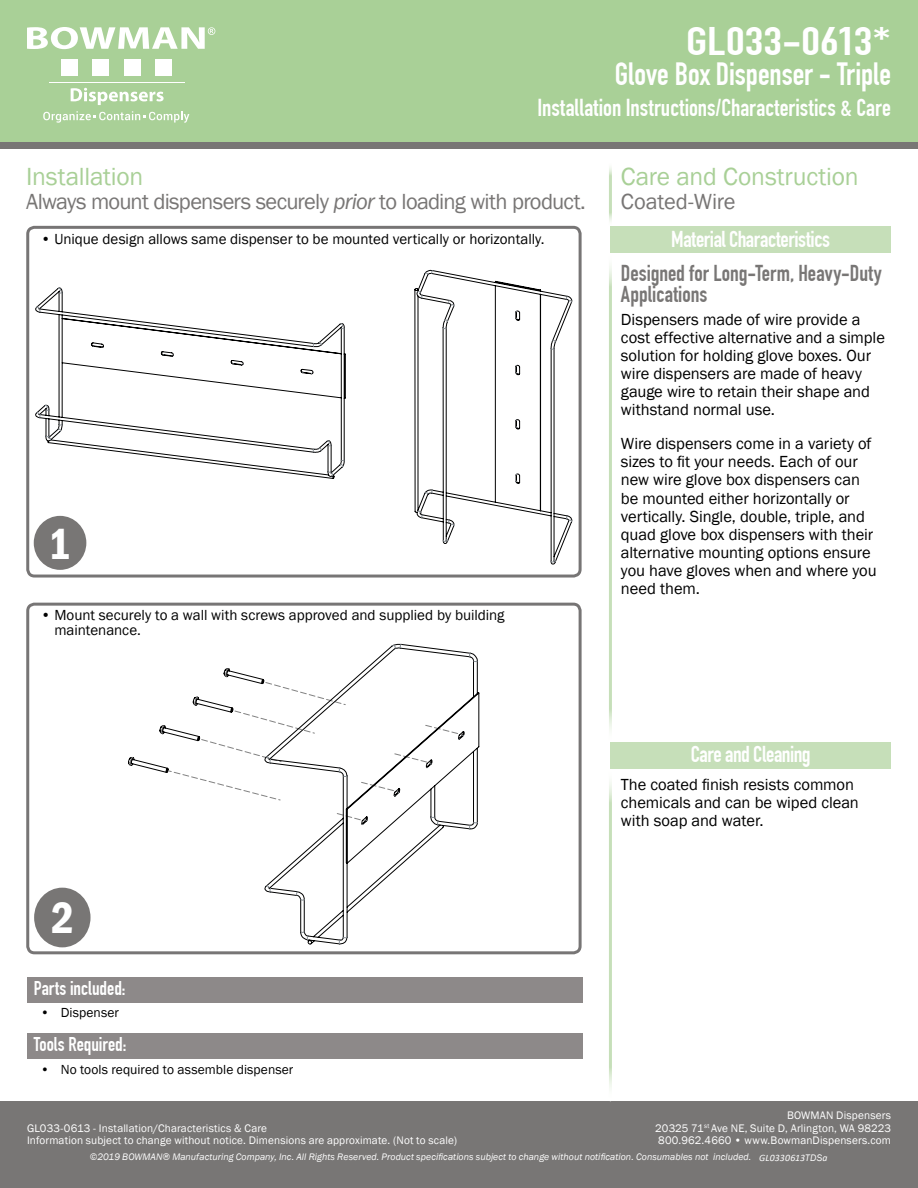
<style>
.page{position:relative;width:918px;height:1188px;background:#fff}
.page>*{position:absolute;margin:0;border:0;box-sizing:border-box;transform-origin:0 0}
.t1{font:600 condensed 45px "Franklin Gothic";color:#fff}
.t2{font:700 39px "DIN Condensed";letter-spacing:.005em;color:#fff;scale:1.28 1}
.t3{font:700 31.5px "DIN Condensed";letter-spacing:-.005em;color:#fff}
.t4{font:25.5px "Franklin Gothic";letter-spacing:-.01em;color:#a9d097}
.t5{font:700 24px "DIN Condensed";letter-spacing:.005em;color:#fff}
.t6{font:22.5px "Franklin Gothic";letter-spacing:-.035em;color:#787675}
.t7{font:700 22.5px/21px "DIN Condensed";color:#787675}
.t8{font:700 22.5px "DIN Condensed";letter-spacing:-.02em;color:#fff}
.t9{font:22.5px "Franklin Gothic";letter-spacing:-.01em;color:#787675}
.t10{font:700 19.5px "DIN Condensed";color:#fff}
.t11{font:16.5px/18px "Franklin Gothic";letter-spacing:-.005em;color:#000}
.t12{font:15px/15px "Franklin Gothic";color:#000}
.t13{font:13.5px "Franklin Gothic";letter-spacing:.005em;color:#000}
.t14{font:11.25px/12.8px "Franklin Gothic";letter-spacing:.01em;color:#fff;text-align:justify}
.t15{font:italic 9.75px "Franklin Gothic";letter-spacing:.005em;color:#fff}
.t16{font:italic 9.75px "Calibri";letter-spacing:.015em;color:#fff}
.s1{font-style:italic}
.s2{font-family:"Franklin Gothic"}
</style>
<div class="page">
<div style="left:0;top:0;width:918px;height:148px;background:#787675"></div>
<div style="left:0;top:1101px;width:918px;height:87px;background:#787675"></div>
<div style="left:0;top:0;width:918px;height:142px;background:#a9d097"></div>
<div style="left:610px;top:226px;width:281px;height:27px;background:#c6dfb9"></div>
<div style="left:610px;top:742px;width:281px;height:28px;background:#c6dfb9"></div>
<div style="left:34px;top:888px;width:57px;height:59px;background:#787675;border-radius:50%"></div>
<div style="left:34px;top:516px;width:52px;height:54px;background:#787675;border-radius:50%"></div>
<div style="left:26px;top:226px;width:556px;height:352px;border:3px solid #777575;border-radius:7px"></div>
<div style="left:26px;top:603px;width:556px;height:351px;border:3px solid #777575;border-radius:7px"></div>
<svg style="left:27px;top:27px;width:188px;height:22px"></svg>
<div style="left:61px;top:60px;width:17px;height:16px;background:#fff"></div>
<div style="left:92px;top:60px;width:17px;height:16px;background:#fff"></div>
<div style="left:124px;top:60px;width:17px;height:16px;background:#fff"></div>
<div style="left:155px;top:60px;width:17px;height:16px;background:#fff"></div>
<hr style="left:49px;top:82px;width:135px;height:1px;background:#fff">
<svg style="left:71px;top:88px;width:93px;height:17px"></svg>
<svg style="left:43px;top:111px;width:146px;height:12px"></svg>
<svg style="left:264px;top:644px;width:215px;height:301px"></svg>
<svg style="left:128px;top:668px;width:220px;height:132px"></svg>
<svg style="left:339px;top:937px;width:9px;height:8px"></svg>
<svg style="left:296px;top:891px;width:9px;height:10px"></svg>
<svg style="left:300px;top:931px;width:9px;height:10px"></svg>
<svg style="left:266px;top:885px;width:5px;height:8px"></svg>
<svg style="left:469px;top:653px;width:9px;height:9px"></svg>
<svg style="left:392px;top:644px;width:10px;height:5px"></svg>
<svg style="left:469px;top:822px;width:9px;height:8px"></svg>
<svg style="left:431px;top:816px;width:8px;height:10px"></svg>
<svg style="left:336px;top:813px;width:31px;height:12px"></svg>
<svg style="left:358px;top:781px;width:41px;height:16px"></svg>
<svg style="left:392px;top:753px;width:39px;height:15px"></svg>
<svg style="left:423px;top:724px;width:41px;height:16px"></svg>
<svg style="left:35px;top:288px;width:311px;height:191px"></svg>
<svg style="left:313px;top:342px;width:9px;height:5px"></svg>
<svg style="left:340px;top:323px;width:5px;height:6px"></svg>
<svg style="left:313px;top:441px;width:19px;height:12px"></svg>
<svg style="left:328px;top:471px;width:5px;height:5px"></svg>
<svg style="left:340px;top:460px;width:5px;height:8px"></svg>
<svg style="left:36px;top:307px;width:5px;height:6px"></svg>
<svg style="left:58px;top:288px;width:5px;height:5px"></svg>
<svg style="left:36px;top:405px;width:14px;height:14px"></svg>
<svg style="left:46px;top:436px;width:5px;height:5px"></svg>
<svg style="left:58px;top:424px;width:5px;height:8px"></svg>
<svg style="left:414px;top:270px;width:158px;height:294px"></svg>
<svg style="left:551px;top:340px;width:5px;height:10px"></svg>
<svg style="left:443px;top:320px;width:5px;height:9px"></svg>
<svg style="left:448px;top:300px;width:6px;height:7px"></svg>
<svg style="left:566px;top:296px;width:6px;height:7px"></svg>
<svg style="left:417px;top:291px;width:6px;height:9px"></svg>
<svg style="left:424px;top:270px;width:9px;height:5px"></svg>
<svg style="left:443px;top:539px;width:5px;height:3px"></svg>
<svg style="left:448px;top:519px;width:6px;height:7px"></svg>
<svg style="left:566px;top:515px;width:6px;height:7px"></svg>
<svg style="left:417px;top:511px;width:6px;height:8px"></svg>
<svg style="left:424px;top:489px;width:9px;height:6px"></svg>
<div style="left:27px;top:977px;width:555px;height:26px;background:#8d8989"></div>
<div style="left:27px;top:1033px;width:555px;height:26px;background:#8d8989"></div>
<h2 class="t2" style="left:686px;top:18px;width:162px">GL033-0613*</h2>
<h3 class="t3" style="left:615px;top:56px;width:278px">Glove Box Dispenser - Triple</h3>
<h3 class="t5" style="left:537px;top:94px;width:355px">Installation Instructions/Characteristics &amp; Care</h3>
<h3 class="t4" style="left:26px;top:161px;width:119px">Installation</h3>
<h3 class="t6" style="left:26px;top:188px;width:561px">Always mount dispensers securely <span class="s1">prior</span> to loading with product.</h3>
<p class="t12" style="left:41px;top:232px;width:505px">• Unique design allows same dispenser to be mounted vertically or horizontally.</p>
<h1 class="t1" style="left:48px;top:514px;width:24px">1</h1>
<p class="t12" style="left:54px;top:608px;width:452px;text-indent:-14px">• Mount securely to a wall with screws approved and supplied by building maintenance.</p>
<h3 class="t4" style="left:621px;top:161px;width:239px">Care and Construction</h3>
<h3 class="t9" style="left:621px;top:188px;width:116px">Coated-Wire</h3>
<h3 class="t8" style="left:671px;top:226px;width:160px">Material Characteristics</h3>
<h3 class="t7" style="left:621px;top:263px;width:262px">Designed for Long-Term, Heavy-Duty<br>Applications</h3>
<p class="t11" style="left:621px;top:311px;width:266px">Dispensers made of wire provide a cost effective alternative and a simple solution for holding glove boxes. Our wire dispensers are made of heavy gauge wire to retain their shape and withstand normal use.</p>
<p class="t11" style="left:621px;top:435px;width:257px">Wire dispensers come in a variety of sizes to fit your needs. Each of our new wire glove box dispensers can be mounted either horizontally or vertically. Single, double, triple, and quad glove box dispensers with their alternative mounting options ensure you have gloves when and where you need them.</p>
<h1 class="t1" style="left:51px;top:888px;width:24px">2</h1>
<p class="t10" style="left:34px;top:977px;width:93px">Parts included:</p>
<p class="t13" style="left:40px;top:1004px;width:80px">• Dispenser</p>
<p class="t10" style="left:34px;top:1033px;width:94px">Tools Required:</p>
<p class="t13" style="left:40px;top:1061px;width:254px">• No tools required to assemble dispenser</p>
<h3 class="t8" style="left:691px;top:740px;width:121px">Care and Cleaning</h3>
<p class="t11" style="left:621px;top:776px;width:239px">The coated finish resists common chemicals and can be wiped clean with soap and water.</p>
<p class="t14" style="left:655px;top:1109px;width:237px;text-indent:132px">BOWMAN Dispensers 20325 71<sup>st</sup> Ave NE, Suite D, Arlington, WA 98223<br>800.962.4660 • www.BowmanDispensers.com</p>
<p class="t15" style="left:90px;top:1151px;width:663px">©2019 BOWMAN® Manufacturing Company, Inc. All Rights Reserved. Product specifications subject to change without notification. Consumables not included.</p>
<p class="t14" style="left:27px;top:1122px;width:432px">GL033-0613 - Installation/Characteristics &amp; Care<br>Information subject to change without notice. Dimensions are approximate. (Not to scale)</p>
<p class="t16" style="left:759px;top:1151px;width:70px">GL0330613<span class="s2">TDS</span>a</p>
</div>
